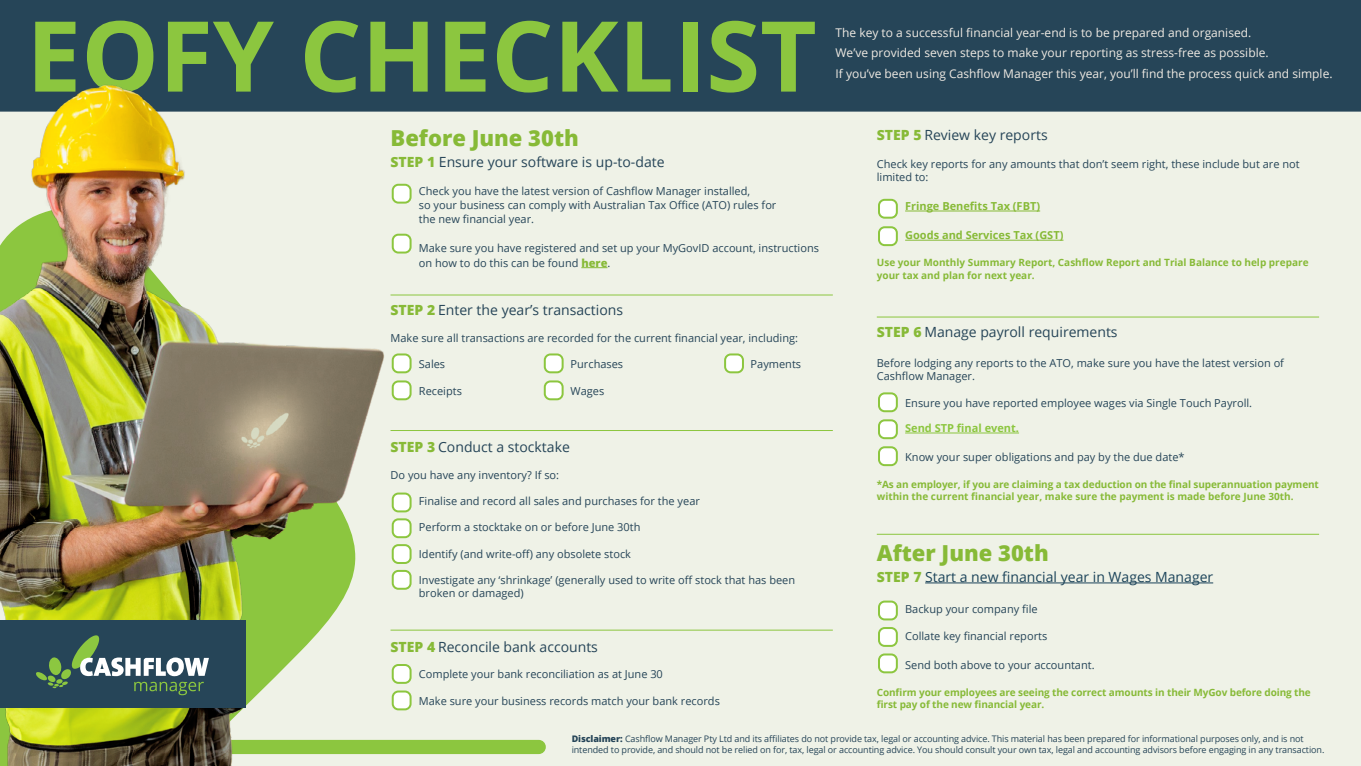
<style>
.page{position:relative;width:1361px;height:766px;background:#fff}
.page>*{position:absolute;margin:0;border:0;box-sizing:border-box;transform-origin:0 0}
.t1{font:700 97.8px "Open Sans";color:#8cc63f}
.t2{font:800 22px "Open Sans";color:#87ba37}
.t3{font:14px "Open Sans";color:#264558}
.t4{font:14px "Open Sans";color:#1c445a}
.t5{font:12px/20.5px "Open Sans";color:#efeae3}
.t6{font:11px/13.2px "Open Sans";color:#264558}
.t7{font:700 11px "Open Sans";color:#87ba37}
.t8{font:700 11px "Open Sans";color:#8cc63f}
.t9{font:700 10px/12px "Open Sans";letter-spacing:-.01em;color:#87ba37}
.t10{font:9px/11px "Open Sans";letter-spacing:-.01em;color:#264558}
.s1{font-weight:800;color:#87ba37}
.s2{font-weight:800}
</style>
<div class="page">
<div style="left:393px;top:112px;width:968px;height:653px;background:#eff2e7"></div>
<div style="left:0;top:0;width:1361px;height:112px;background:#264558"></div>
<svg style="left:393px;top:739px;width:153px;height:14px"></svg>
<img style="left:0;top:55px;width:393px;height:710px">
<div style="left:0;top:620px;width:246px;height:87px;background:#264558"></div>
<svg style="left:36px;top:635px;width:173px;height:60px"></svg>
<hr style="left:905px;top:211px;width:135px;height:1px;background:#87ba37">
<hr style="left:905px;top:240px;width:158px;height:1px;background:#87ba37">
<hr style="left:905px;top:432px;width:114px;height:1px;background:#8cc63f">
<svg style="left:581px;top:267px;width:26px;height:1px"></svg>
<hr style="left:925px;top:582px;width:288px;height:1px;background:#1c445a">
<hr style="left:390px;top:294px;width:443px;height:1px;background:#8cc63f">
<hr style="left:390px;top:430px;width:443px;height:1px;background:#8cc63f">
<hr style="left:390px;top:629px;width:443px;height:1px;background:#8cc63f">
<hr style="left:877px;top:316px;width:442px;height:1px;background:#8cc63f">
<hr style="left:877px;top:533px;width:442px;height:1px;background:#8cc63f">
<div style="left:393px;top:185px;width:17px;height:17px;background:#fff;border-radius:6px"></div>
<div style="left:392px;top:184px;width:19px;height:19px;border:2px solid #8cc63f;border-radius:6px"></div>
<div style="left:393px;top:354px;width:17px;height:18px;background:#fff;border-radius:6px"></div>
<div style="left:392px;top:353px;width:19px;height:20px;border:2px solid #8cc63f;border-radius:6px"></div>
<div style="left:545px;top:354px;width:17px;height:18px;background:#fff;border-radius:6px"></div>
<div style="left:544px;top:353px;width:19px;height:20px;border:2px solid #8cc63f;border-radius:6px"></div>
<div style="left:725px;top:354px;width:18px;height:18px;background:#fff;border-radius:6px"></div>
<div style="left:724px;top:353px;width:20px;height:20px;border:2px solid #8cc63f;border-radius:6px"></div>
<div style="left:393px;top:234px;width:17px;height:18px;background:#fff;border-radius:6px"></div>
<div style="left:392px;top:233px;width:19px;height:20px;border:2px solid #8cc63f;border-radius:6px"></div>
<div style="left:393px;top:381px;width:17px;height:18px;background:#fff;border-radius:6px"></div>
<div style="left:392px;top:380px;width:19px;height:20px;border:2px solid #8cc63f;border-radius:6px"></div>
<div style="left:393px;top:493px;width:17px;height:18px;background:#fff;border-radius:6px"></div>
<div style="left:392px;top:492px;width:19px;height:20px;border:2px solid #8cc63f;border-radius:6px"></div>
<div style="left:879px;top:200px;width:18px;height:17px;background:#fff;border-radius:6px"></div>
<div style="left:878px;top:199px;width:20px;height:19px;border:2px solid #8cc63f;border-radius:6px"></div>
<div style="left:879px;top:393px;width:18px;height:18px;background:#fff;border-radius:6px"></div>
<div style="left:878px;top:392px;width:20px;height:20px;border:2px solid #8cc63f;border-radius:6px"></div>
<div style="left:393px;top:519px;width:17px;height:18px;background:#fff;border-radius:6px"></div>
<div style="left:392px;top:518px;width:19px;height:20px;border:2px solid #8cc63f;border-radius:6px"></div>
<div style="left:879px;top:601px;width:18px;height:18px;background:#fff;border-radius:6px"></div>
<div style="left:878px;top:600px;width:20px;height:20px;border:2px solid #8cc63f;border-radius:6px"></div>
<div style="left:879px;top:227px;width:18px;height:18px;background:#fff;border-radius:6px"></div>
<div style="left:878px;top:226px;width:20px;height:20px;border:2px solid #8cc63f;border-radius:6px"></div>
<div style="left:879px;top:420px;width:18px;height:18px;background:#fff;border-radius:6px"></div>
<div style="left:878px;top:419px;width:20px;height:20px;border:2px solid #8cc63f;border-radius:6px"></div>
<div style="left:393px;top:545px;width:17px;height:18px;background:#fff;border-radius:6px"></div>
<div style="left:392px;top:544px;width:19px;height:20px;border:2px solid #8cc63f;border-radius:6px"></div>
<div style="left:879px;top:628px;width:18px;height:17px;background:#fff;border-radius:6px"></div>
<div style="left:878px;top:627px;width:20px;height:19px;border:2px solid #8cc63f;border-radius:6px"></div>
<div style="left:879px;top:447px;width:18px;height:18px;background:#fff;border-radius:6px"></div>
<div style="left:878px;top:446px;width:20px;height:20px;border:2px solid #8cc63f;border-radius:6px"></div>
<div style="left:393px;top:664px;width:17px;height:18px;background:#fff;border-radius:6px"></div>
<div style="left:392px;top:663px;width:19px;height:20px;border:2px solid #8cc63f;border-radius:6px"></div>
<div style="left:393px;top:570px;width:17px;height:18px;background:#fff;border-radius:6px"></div>
<div style="left:392px;top:569px;width:19px;height:20px;border:2px solid #8cc63f;border-radius:6px"></div>
<div style="left:879px;top:654px;width:18px;height:18px;background:#fff;border-radius:6px"></div>
<div style="left:878px;top:653px;width:20px;height:20px;border:2px solid #8cc63f;border-radius:6px"></div>
<div style="left:393px;top:691px;width:17px;height:18px;background:#fff;border-radius:6px"></div>
<div style="left:392px;top:690px;width:19px;height:20px;border:2px solid #8cc63f;border-radius:6px"></div>
<div style="left:545px;top:381px;width:17px;height:18px;background:#fff;border-radius:6px"></div>
<div style="left:544px;top:380px;width:19px;height:20px;border:2px solid #8cc63f;border-radius:6px"></div>
<h1 class="t1" style="left:26px;top:-13px;width:792px">EOFY CHECKLIST</h1>
<p class="t5" style="left:835px;top:22px;width:498px">The key to a successful financial year-end is to be prepared and organised.<br>We’ve provided seven steps to make your reporting as stress-free as possible.<br>If you’ve been using Cashflow Manager this year, you’ll find the process quick and simple.</p>
<p class="t3" style="left:877px;top:126px;width:172px"><span class="s1">STEP 5</span> Review key reports</p>
<p class="t6" style="left:877px;top:157px;width:424px">Check key reports for any amounts that don’t seem right, these include but are not limited to:</p>
<p class="t7" style="left:905px;top:198px;width:136px">Fringe Benefits Tax (FBT)</p>
<p class="t7" style="left:905px;top:227px;width:160px">Goods and Services Tax (GST)</p>
<p class="t9" style="left:877px;top:255px;width:433px;line-height:13.2px">Use your Monthly Summary Report, Cashflow Report and Trial Balance to help prepare your tax and plan for next year.</p>
<h2 class="t2" style="left:390px;top:122px;width:190px">Before June 30th</h2>
<p class="t3" style="left:390px;top:152px;width:275px"><span class="s1">STEP 1</span> Ensure your software is up-to-date</p>
<p class="t6" style="left:419px;top:184px;width:359px;line-height:14px">Check you have the latest version of Cashflow Manager installed,<br>so your business can comply with Australian Tax Office (ATO) rules for the new financial year.</p>
<p class="t6" style="left:419px;top:240px;width:402px;line-height:15.2px">Make sure you have registered and set up your MyGovID account, instructions on how to do this can be found <span class="s1">here</span>.</p>
<p class="t3" style="left:390px;top:301px;width:234px"><span class="s1">STEP 2</span> Enter the year’s transactions</p>
<p class="t6" style="left:390px;top:330px;width:409px">Make sure all transactions are recorded for the current financial year, including:</p>
<p class="t6" style="left:419px;top:357px;width:28px">Sales</p>
<p class="t6" style="left:570px;top:357px;width:54px">Purchases</p>
<p class="t6" style="left:750px;top:357px;width:52px">Payments</p>
<p class="t6" style="left:419px;top:384px;width:45px">Receipts</p>
<p class="t6" style="left:570px;top:384px;width:35px">Wages</p>
<p class="t3" style="left:877px;top:322px;width:242px"><span class="s1">STEP 6</span> Manage payroll requirements</p>
<p class="t6" style="left:877px;top:355px;width:409px">Before lodging any reports to the ATO, make sure you have the latest version of<br>Cashflow Manager.</p>
<p class="t6" style="left:905px;top:396px;width:348px">Ensure you have reported employee wages via Single Touch Payroll.</p>
<p class="t8" style="left:905px;top:420px;width:115px">Send STP final event.</p>
<p class="t6" style="left:905px;top:450px;width:281px">Know your super obligations and pay by the due date*</p>
<p class="t9" style="left:877px;top:477px;width:444px">*As an employer, if you are claiming a tax deduction on the final superannuation payment within the current financial year, make sure the payment is made before June 30th.</p>
<p class="t3" style="left:390px;top:437px;width:181px"><span class="s1">STEP 3</span> Conduct a stocktake</p>
<p class="t6" style="left:390px;top:468px;width:170px">Do you have any inventory? If so:</p>
<p class="t6" style="left:419px;top:494px;width:283px">Finalise and record all sales and purchases for the year</p>
<p class="t6" style="left:419px;top:520px;width:223px">Perform a stocktake on or before June 30th</p>
<p class="t6" style="left:419px;top:546px;width:214px">Identify (and write-off) any obsolete stock</p>
<p class="t6" style="left:419px;top:572px;width:378px">Investigate any ‘shrinkage’ (generally used to write off stock that has been broken or damaged)</p>
<h2 class="t2" style="left:877px;top:536px;width:173px">After June 30th</h2>
<p class="t4" style="left:877px;top:567px;width:338px"><span class="s1">STEP 7</span> Start a new financial year in Wages Manager</p>
<p class="t6" style="left:905px;top:602px;width:134px">Backup your company file</p>
<p class="t6" style="left:905px;top:629px;width:144px">Collate key financial reports</p>
<p class="t6" style="left:905px;top:658px;width:191px">Send both above to your accountant.</p>
<p class="t9" style="left:877px;top:685px;width:435px">Confirm your employees are seeing the correct amounts in their MyGov before doing the first pay of the new financial year.</p>
<p class="t3" style="left:390px;top:636px;width:209px"><span class="s1">STEP 4</span> Reconcile bank accounts</p>
<p class="t6" style="left:419px;top:666px;width:246px">Complete your bank reconciliation as at June 30</p>
<p class="t6" style="left:419px;top:694px;width:302px">Make sure your business records match your bank records</p>
<p class="t10" style="left:572px;top:732px;width:754px"><span class="s2">Disclaimer:</span> Cashflow Manager Pty Ltd and its affiliates do not provide tax, legal or accounting advice. This material has been prepared for informational purposes only, and is not intended to provide, and should not be relied on for, tax, legal or accounting advice. You should consult your own tax, legal and accounting advisors before engaging in any transaction.</p>
</div>
